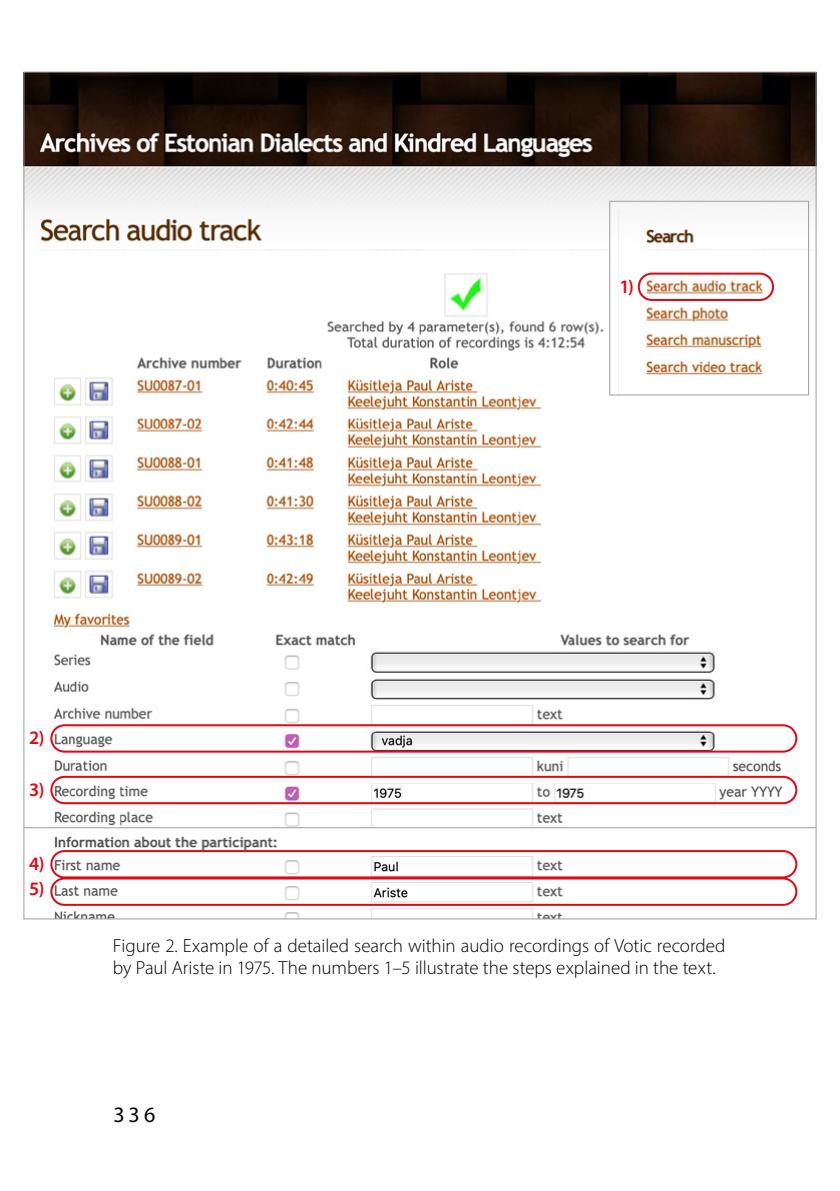
<style>
.page{position:relative;width:840px;height:1191px;background:#fff}
.page>*{position:absolute;margin:0;border:0;box-sizing:border-box;transform-origin:0 0}
.t1{font:22px "Myriad Pro";color:#000}
.t2{font:300 19px/21.6px "Myriad Pro";letter-spacing:-.005em;color:#000}
.t3{font:600 19px/25.6px "Myriad Pro";color:#e30613}
</style>
<div class="page">
<img style="left:25px;top:74px;width:789px;height:753px">
<img style="left:53px;top:836px;width:745px;height:81px">
<div style="left:23px;top:827px;width:793px;height:92px;border:1px solid #9d9d9c"></div>
<img style="left:611px;top:203px;width:195px;height:190px">
<div style="left:609px;top:201px;width:199px;height:194px;border:1px solid #9d9d9c"></div>
<div style="left:50px;top:776px;width:746px;height:28px;border:2px solid #e30613;border-radius:13px"></div>
<div style="left:50px;top:724px;width:746px;height:28px;border:2px solid #e30613;border-radius:13px"></div>
<div style="left:50px;top:850px;width:746px;height:28px;border:2px solid #e30613;border-radius:13px"></div>
<div style="left:50px;top:877px;width:746px;height:29px;border:2px solid #e30613;border-radius:13px"></div>
<div style="left:637px;top:273px;width:136px;height:28px;border:2px solid #e30613;border-radius:13px"></div>
<p class="t3" style="left:619px;top:273px;width:16px">1)</p>
<p class="t3" style="left:29px;top:724px;width:17px">2)</p>
<p class="t3" style="left:29px;top:776px;width:17px">3)</p>
<p class="t3" style="left:29px;top:850px;width:17px">4)<br>5)</p>
<p class="t2" style="left:113px;top:934px;width:614px">Figure 2. Example of a detailed search within audio recordings of Votic recorded by Paul Ariste in 1975. The numbers 1–5 illustrate the steps explained in the text.</p>
<p class="t1" style="left:113px;top:1101px;width:43px">336</p>
</div>
